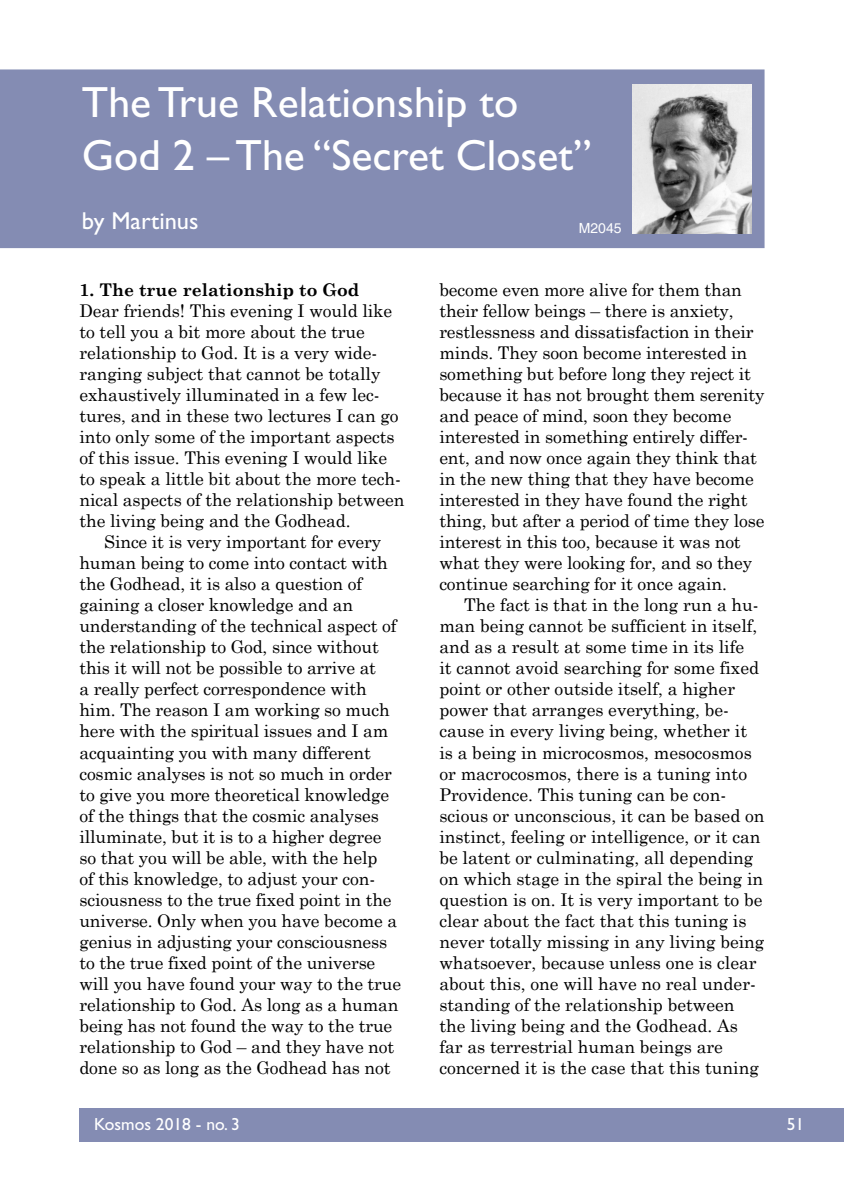
<style>
.page{position:relative;width:844px;height:1191px;background:#fff}
.page>*{position:absolute;margin:0;border:0;box-sizing:border-box;transform-origin:0 0}
.t1{font:43.75px/52.5px "Gill Sans";color:#fff}
.t2{font:24.5px "Gill Sans";color:#fff}
.t3{font:17.5px/21px "Century Schoolbook";letter-spacing:-.01em;color:#000}
.t4{font:700 17.5px "Century Schoolbook";color:#000}
.t5{font:17.5px "Gill Sans";color:#fff}
.t6{font:14px "Helvetica";color:#fff}
</style>
<div class="page">
<div style="left:79px;top:1107px;width:764px;height:34px;background:#848cb3"></div>
<div style="left:1px;top:70px;width:762px;height:177px;background:#848cb3"></div>
<div style="left:0;top:69px;width:764px;height:179px;border:2px solid #848cb3"></div>
<img style="left:632px;top:84px;width:119px;height:149px">
<h1 class="t1" style="left:82px;top:76px;width:511px">The True Relationship to<br>God 2 – The “Secret Closet”</h1>
<h2 class="t2" style="left:82px;top:206px;width:118px">by Martinus</h2>
<p class="t4" style="left:79px;top:276px;width:281px">1. The true relationship to God</p>
<p class="t3" style="left:79px;top:299px;width:326px">Dear friends! This evening I would like to tell you a bit more about the true relationship to God. It is a very wide&shy;ranging subject that cannot be totally exhaustively illuminated in a few lec&shy;tures, and in these two lectures I can go into only some of the important aspects of this issue. This evening I would like to speak a little bit about the more tech&shy;nical aspects of the relationship between the living being and the Godhead.</p>
<p class="t3" style="left:79px;top:530px;width:323px;text-indent:25px">Since it is very important for every human being to come into contact with the Godhead, it is also a question of gaining a closer knowledge and an understanding of the technical aspect of the relationship to God, since without this it will not be possible to arrive at<br>a really perfect correspondence with him. The reason I am working so much here with the spiritual issues and I am acquainting you with many different cosmic analyses is not so much in order to give you more theoretical knowledge of the things that the cosmic analyses illuminate, but it is to a higher degree so that you will be able, with the help<br>of this knowledge, to adjust your con&shy;sciousness to the true fixed point in the universe. Only when you have become a genius in adjusting your consciousness to the true fixed point of the universe will you have found your way to the true relationship to God. As long as a human being has not found the way to the true relationship to God – and they have not done so as long as the Godhead has not</p>
<p class="t6" style="left:578px;top:220px;width:44px">M2045</p>
<p class="t3" style="left:439px;top:278px;width:326px">become even more alive for them than their fellow beings – there is anxiety, restlessness and dissatisfaction in their minds. They soon become interested in something but before long they reject it because it has not brought them serenity and peace of mind, soon they become interested in something entirely differ&shy;ent, and now once again they think that in the new thing that they have become interested in they have found the right thing, but after a period of time they lose interest in this too, because it was not what they were looking for, and so they continue searching for it once again.</p>
<p class="t3" style="left:439px;top:593px;width:326px;text-indent:25px">The fact is that in the long run a hu&shy;man being cannot be sufficient in itself, and as a result at some time in its life<br>it cannot avoid searching for some fixed point or other outside itself, a higher power that arranges everything, be&shy;cause in every living being, whether it is a being in microcosmos, mesocosmos or macrocosmos, there is a tuning into Providence. This tuning can be con&shy;scious or unconscious, it can be based on instinct, feeling or intelligence, or it can be latent or culminating, all depending on which stage in the spiral the being in question is on. It is very important to be clear about the fact that this tuning is never totally missing in any living being whatsoever, because unless one is clear about this, one will have no real under&shy;standing of the relationship between the living being and the Godhead. As far as terrestrial human beings are concerned it is the case that this tuning</p>
<p class="t5" style="left:94px;top:1114px;width:147px">Kosmos 2018 - no. 3</p>
<p class="t5" style="left:786px;top:1114px;width:19px">51</p>
</div>
